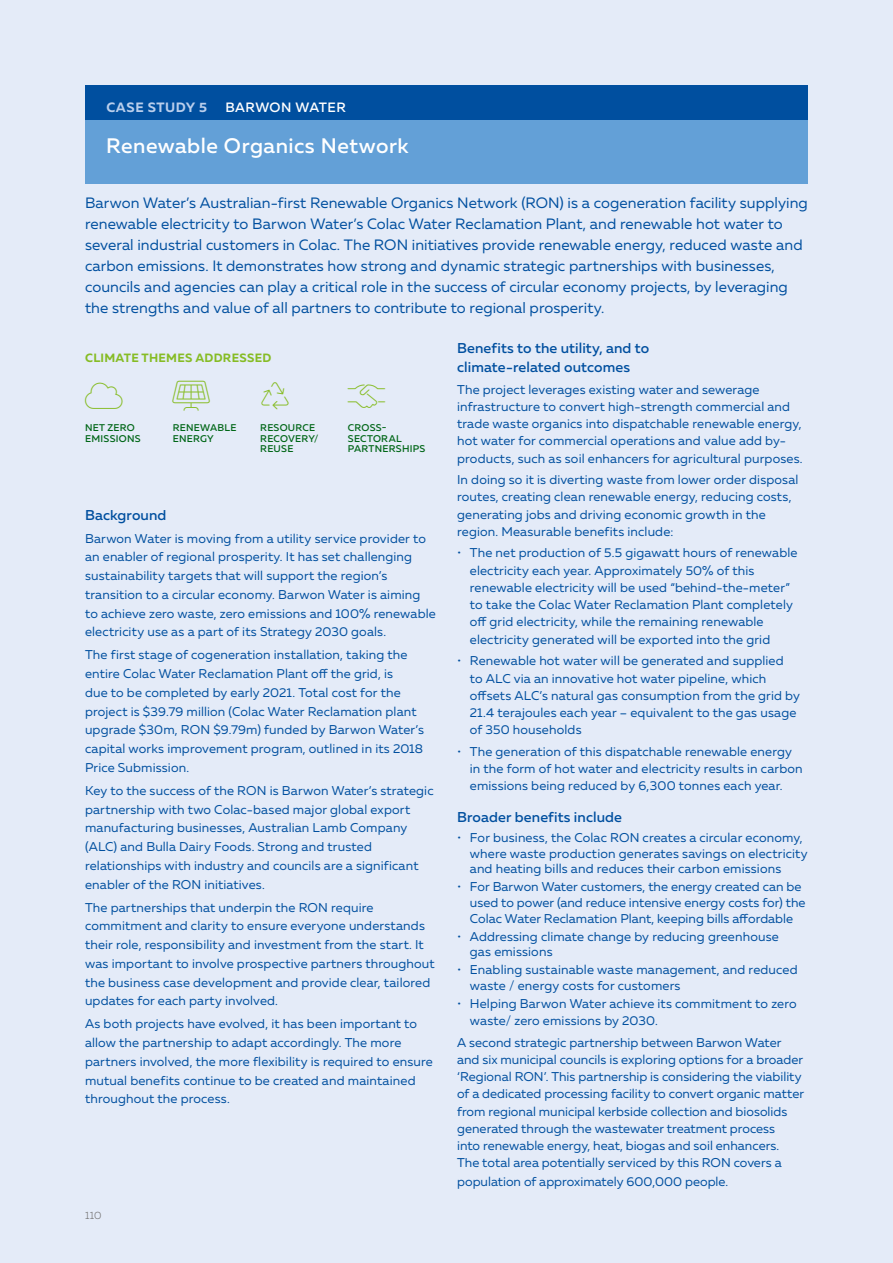
<style>
.page{position:relative;width:893px;height:1263px;background:#fff}
.page>*{position:absolute;margin:0;border:0;box-sizing:border-box;transform-origin:0 0}
.Case_study_title_2{font:500 21px "Muller";letter-spacing:.025em;color:#fff}
.Case_study_intro_01{font:15px/21px "Muller";letter-spacing:.005em;color:#004f9f}
.Case_study_H3{font:500 14.25px/18.8px "Muller";letter-spacing:.01em;color:#004f9f}
.t1{font:500 13.5px "Muller";letter-spacing:.035em;color:#fff}
.t2{font:700 13.5px "Muller";color:#b9ceec}
.Case_study_P{font:12.75px/17.2px "Muller";letter-spacing:.01em;color:#004f9f}
.Theme_H3{font:700 12px "Muller";letter-spacing:.025em;color:#86bc25}
.t3{font:300 10.5px "Muller";color:#706f6f}
.Theme_P01{font:500 9.75px/10.5px "Muller";letter-spacing:.03em;color:#006617}
</style>
<div class="page">
<div style="left:0;top:0;width:892px;height:1263px;background:#e4ebf8"></div>
<div style="left:85px;top:85px;width:723px;height:38px;background:#004f9f"></div>
<div style="left:85px;top:120px;width:723px;height:64px;background:#63a0d7"></div>
<p class="t2" style="left:106px;top:98px;width:102px">CASE STUDY 5</p>
<p class="t1" style="left:225px;top:98px;width:122px">BARWON WATER</p>
<p class="Case_study_title_2" style="left:106px;top:133px;width:304px">Renewable Organics Network</p>
<p class="Case_study_intro_01" style="left:85px;top:192px;width:724px">Barwon Water’s Australian-first Renewable Organics Network (RON) is a cogeneration facility supplying renewable electricity to Barwon Water’s Colac Water Reclamation Plant, and renewable hot water to several industrial customers in Colac. The RON initiatives provide renewable energy, reduced waste and carbon emissions. It demonstrates how strong and dynamic strategic partnerships with businesses, councils and agencies can play a critical role in the success of circular economy projects, by leveraging the strengths and value of all partners to contribute to regional prosperity.</p>
<p class="Theme_H3" style="left:85px;top:350px;width:129px">CLI MATE THEMES ADDRE</p>
<p class="Theme_H3" style="left:239px;top:350px;width:24px">SSED</p>
<p class="Case_study_H3" style="left:457px;top:339px;width:194px">Benefits to the utility, and to climate‑related outcomes</p>
<p class="Case_study_P" style="left:457px;top:380px;width:347px">The project leverages existing water and sewerage infrastructure to convert high-strength commercial and trade waste organics into dispatchable renewable energy, hot water for commercial operations and value add by&shy;products, such as soil enhancers for agricultural purposes.</p>
<p class="Case_study_P" style="left:457px;top:471px;width:343px">In doing so it is diverting waste from lower order disposal routes, creating clean renewable energy, reducing costs, generating jobs and driving economic growth in the region. Measurable benefits include:</p>
<p class="Case_study_P" style="left:470px;top:544px;width:329px;text-indent:-13px">• The net production of 5.5 gigawatt hours of renewable electricity each year. Approximately 50% of this renewable electricity will be used “behind-the-meter” to take the Colac Water Reclamation Plant completely off grid electricity, while the remaining renewable electricity generated will be exported into the grid</p>
<p class="Case_study_P" style="left:470px;top:652px;width:331px;text-indent:-13px">• Renewable hot water will be generated and supplied<br>to ALC via an innovative hot water pipeline, which offsets ALC’s natural gas consumption from the grid by 21.4 terajoules each year – equivalent to the gas usage of 350 households</p>
<p class="Case_study_P" style="left:470px;top:742px;width:334px;text-indent:-13px">• The generation of this dispatchable renewable energy in the form of hot water and electricity results in carbon emissions being reduced by 6,300 tonnes each year.</p>
<p class="Case_study_H3" style="left:457px;top:807px;width:166px">Broader benefits include</p>
<p class="Case_study_P" style="left:470px;top:829px;width:339px;line-height:15.8px;text-indent:-13px">• For business, the Colac RON creates a circular economy, where waste production generates savings on electricity and heating bills and reduces their carbon emissions</p>
<p class="Case_study_P" style="left:470px;top:879px;width:337px;line-height:15.8px;text-indent:-13px">• For Barwon Water customers, the energy created can be used to power (and reduce intensive energy costs for) the<br>Colac Water Reclamation Plant, keeping bills affordable</p>
<p class="Case_study_P" style="left:470px;top:928px;width:310px;line-height:15.8px;text-indent:-13px">• Addressing climate change by reducing greenhouse gas emissions</p>
<p class="Case_study_P" style="left:470px;top:962px;width:329px;line-height:15.8px;text-indent:-13px">• Enabling sustainable waste management, and reduced waste / energy costs for customers</p>
<p class="Case_study_P" style="left:470px;top:994px;width:328px;text-indent:-13px">• Helping Barwon Water achieve its commitment to zero waste/ zero emissions by 2030.</p>
<p class="Case_study_P" style="left:457px;top:1033px;width:348px">A second strategic partnership between Barwon Water and six municipal councils is exploring options for a broader ‘Regional RON’. This partnership is considering the viability of a dedicated processing facility to convert organic matter from regional municipal kerbside collection and biosolids generated through the wastewater treatment process<br>into renewable energy, heat, biogas and soil enhancers.<br>The total area potentially serviced by this RON covers a</p>
<p class="Case_study_P" style="left:457px;top:1173px;width:273px">population of approximately 600,000 people.</p>
<p class="Theme_P01" style="left:85px;top:423px;width:57px">NET ZERO<br>EMISSIONS</p>
<p class="Theme_P01" style="left:173px;top:423px;width:65px">RENEWABLE<br>ENERGY</p>
<p class="Theme_P01" style="left:260px;top:423px;width:60px">RESOURCE<br>RECOVERY/<br>REUSE</p>
<p class="Theme_P01" style="left:348px;top:423px;width:79px">CROSS-<br>SECTORAL<br>PARTNERSHIPS</p>
<p class="Case_study_H3" style="left:85px;top:505px;width:83px">Background</p>
<p class="Case_study_P" style="left:85px;top:529px;width:352px;line-height:18.8px">Barwon Water is moving from a utility service provider to an enabler of regional prosperity. It has set challenging sustainability targets that will support the region’s transition to a circular economy. Barwon Water is aiming to achieve zero waste, zero emissions and 100% renewable electricity use as a part of its Strategy 2030 goals.</p>
<p class="Case_study_P" style="left:85px;top:645px;width:341px;line-height:18.8px">The first stage of cogeneration installation, taking the entire Colac Water Reclamation Plant off the grid, is<br>due to be completed by early 2021. Total cost for the project is $39.79 million (Colac Water Reclamation plant upgrade $30m, RON $9.79m) funded by Barwon Water’s capital works improvement program, outlined in its 2018<br>Price Submission.</p>
<p class="Case_study_P" style="left:85px;top:781px;width:350px;line-height:18.8px">Key to the success of the RON is Barwon Water’s strategic partnership with two Colac-based major global export manufacturing businesses, Australian Lamb Company (ALC) and Bulla Dairy Foods. Strong and trusted relationships with industry and councils are a significant enabler of the RON initiatives.</p>
<p class="Case_study_P" style="left:85px;top:898px;width:351px;line-height:18.8px">The partnerships that underpin the RON require commitment and clarity to ensure everyone understands their role, responsibility and investment from the start. It was important to involve prospective partners throughout the business case development and provide clear, tailored updates for each party involved.</p>
<p class="Case_study_P" style="left:85px;top:1014px;width:349px;line-height:18.8px">As both projects have evolved, it has been important to allow the partnership to adapt accordingly. The more partners involved, the more flexibility is required to ensure mutual benefits continue to be created and maintained throughout the process.</p>
<p class="t3" style="left:85px;top:1209px;width:18px">110</p>
</div>
